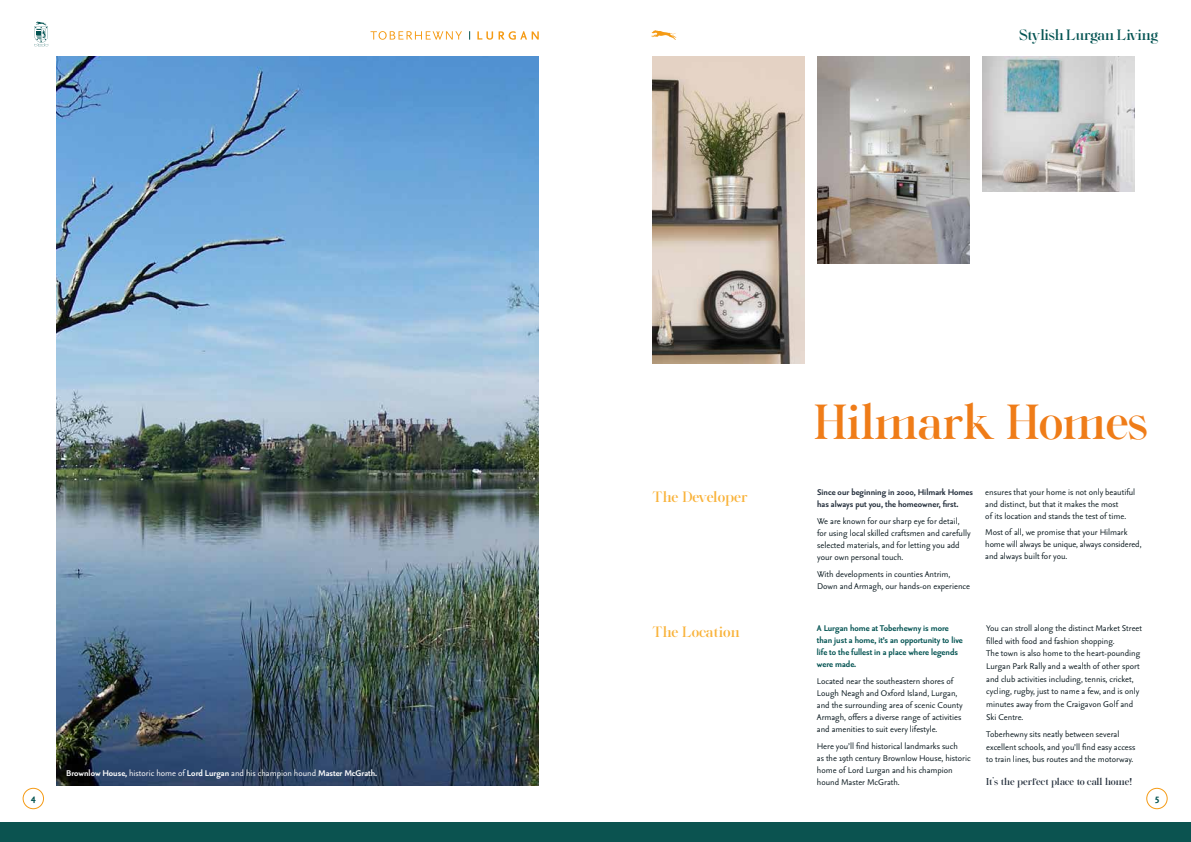
<style>
.page{position:relative;width:1191px;height:842px;background:#fff}
.page>*{position:absolute;margin:0;border:0;box-sizing:border-box;transform-origin:0 0}
.t1{font:700 49.3px "FH Phemister";letter-spacing:-.02em;color:#ef7c18}
.t2{font:700 15px "FH Phemister";color:#f9b239}
.t3{font:700 15px "FH Phemister";letter-spacing:-.02em;color:#035352}
.t4{font:700 12px "Seria Sans Pro";color:#035352}
.t5{font:10px/12px "Seria Sans Pro";color:#08171d}
.t6{font:700 10px/12px "Seria Sans Pro";color:#035352}
.t7{font:700 10px/12px "Seria Sans Pro";color:#232e3b}
.t8{font:700 10px "Seria Sans Pro";color:#fff}
.t9{font:700 10px "FH Phemister";color:#232e3b}
.s1{font-weight:400}
</style>
<div class="page">
<div style="left:0;top:822px;width:1191px;height:20px;background:#0b5350"></div>
<svg style="left:34px;top:22px;width:14px;height:25px"></svg>
<svg style="left:370px;top:31px;width:92px;height:9px"></svg>
<svg style="left:477px;top:31px;width:62px;height:9px"></svg>
<svg style="left:651px;top:30px;width:25px;height:10px"></svg>
<div style="left:23px;top:788px;width:21px;height:21px;border:1px solid #f59b15;border-radius:50%"></div>
<div style="left:1146px;top:788px;width:21px;height:21px;border:1px solid #f59b15;border-radius:50%"></div>
<img style="left:57px;top:57px;width:482px;height:728px">
<img style="left:652px;top:57px;width:153px;height:306px">
<img style="left:817px;top:57px;width:152px;height:207px">
<img style="left:982px;top:57px;width:152px;height:134px">
<h2 class="t3" style="left:1019px;top:24px;width:141px">Stylish Lurgan Living</h2>
<p class="t8" style="left:66px;top:767px;width:313px">Brownlow House, <span class="s1">historic home of</span> Lord Lurgan <span class="s1">and his champion hound</span> Master McGrath.</p>
<h2 class="t2" style="left:652px;top:486px;width:97px">The Developer</h2>
<h1 class="t1" style="left:814px;top:387px;width:335px">Hilmark Homes</h1>
<p class="t7" style="left:817px;top:485px;width:157px">Since our beginning in 2000, Hilmark Homes has always put you, the homeowner, first.</p>
<p class="t5" style="left:817px;top:514px;width:155px">We are known for our sharp eye for detail, for using local skilled craftsmen and carefully selected materials, and for letting you add your own personal touch.</p>
<p class="t5" style="left:817px;top:567px;width:154px">With developments in counties Antrim,<br>Down and Armagh, our hands-on experience</p>
<p class="t5" style="left:985px;top:485px;width:151px">ensures that your home is not only beautiful and distinct, but that it makes the most<br>of its location and stands the test of time.</p>
<p class="t5" style="left:985px;top:526px;width:158px">Most of all, we promise that your Hilmark home will always be unique, always considered, and always built for you.</p>
<h2 class="t2" style="left:652px;top:621px;width:89px">The Location</h2>
<p class="t6" style="left:817px;top:622px;width:147px">A Lurgan home at Toberhewny is more than just a home, it’s an opportunity to live life to the fullest in a place where legends were made.</p>
<p class="t5" style="left:817px;top:675px;width:147px">Located near the southeastern shores of Lough Neagh and Oxford Island, Lurgan, and the surrounding area of scenic County Armagh, offers a diverse range of activities and amenities to suit every lifestyle.</p>
<p class="t5" style="left:817px;top:740px;width:155px">Here you’ll find historical landmarks such<br>as the 19th century Brownlow House, historic home of Lord Lurgan and his champion hound Master McGrath.</p>
<p class="t5" style="left:986px;top:621px;width:157px;line-height:12.7px">You can stroll along the distinct Market Street filled with food and fashion shopping.<br>The town is also home to the heart-pounding Lurgan Park Rally and a wealth of other sport and club activities including, tennis, cricket, cycling, rugby, just to name a few, and is only minutes away from the Craigavon Golf and Ski Centre.</p>
<p class="t5" style="left:986px;top:727px;width:151px;line-height:12.7px">Toberhewny sits neatly between several excellent schools, and you’ll find easy access to train lines, bus routes and the motorway.</p>
<p class="t9" style="left:986px;top:775px;width:148px">It<span class="s1">‚</span>s the perfect place to call home!</p>
<p class="t4" style="left:31px;top:790px;width:6px">4</p>
<p class="t4" style="left:1155px;top:790px;width:5px">5</p>
</div>
